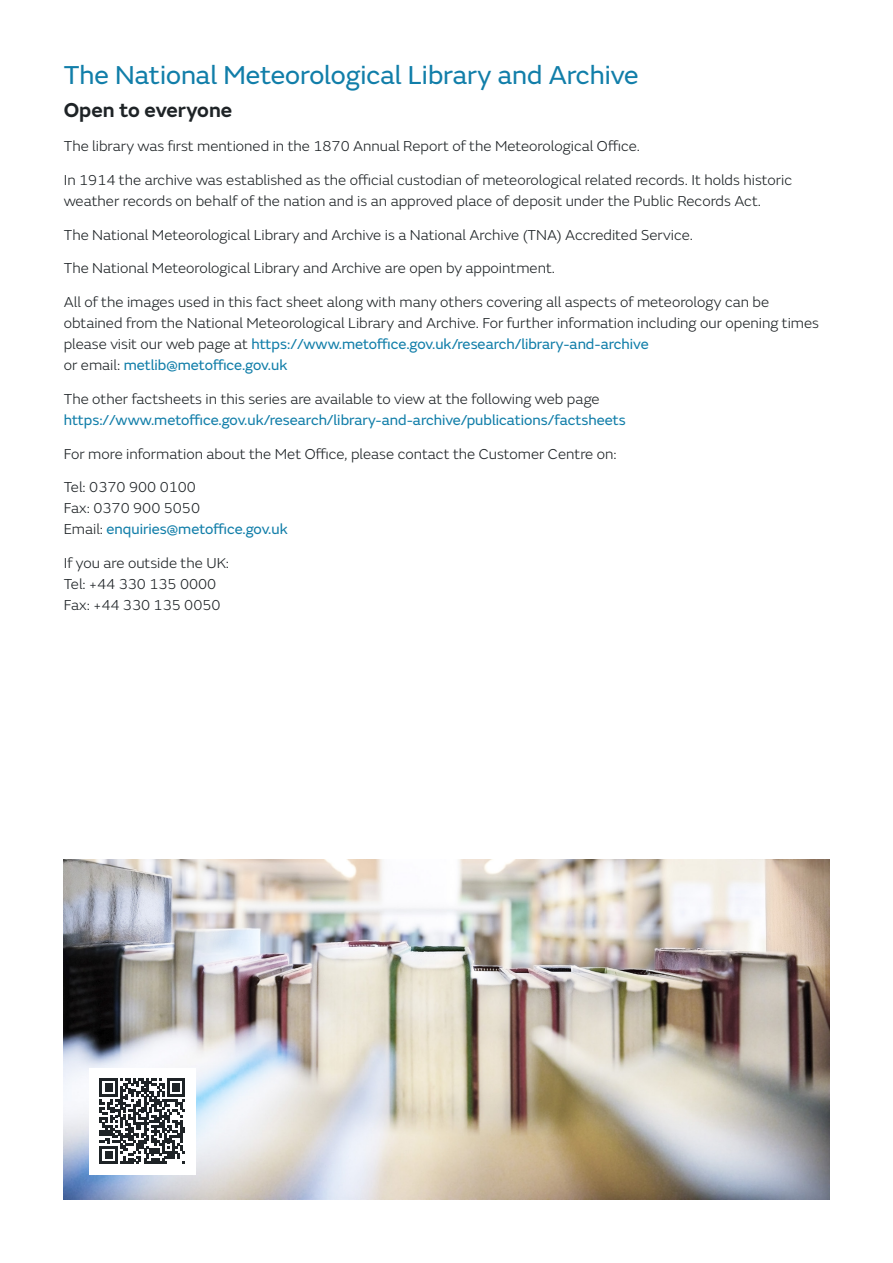
<style>
.page{position:relative;width:893px;height:1263px;background:#fff}
.page>*{position:absolute;margin:0;border:0;box-sizing:border-box;transform-origin:0 0}
.t1{font:27px "FS Emeric";color:#117ea9}
.t2{font:600 21px "FS Emeric";color:#1e2326}
.t3{font:300 15px/21px "FS Emeric";color:#1e2326}
.t4{font:15px "FS Emeric";color:#117ea9}
.s1{font-weight:400;color:#117ea9}
</style>
<div class="page">
<img style="left:64px;top:860px;width:765px;height:339px">
<div style="left:89px;top:1068px;width:107px;height:106px;background:#fff"></div>
<svg style="left:100px;top:1078px;width:85px;height:86px"></svg>
<h1 class="t1" style="left:64px;top:55px;width:576px">The National Meteorological Library and Archive</h1>
<h2 class="t2" style="left:64px;top:94px;width:170px">Open to everyone</h2>
<p class="t3" style="left:64px;top:135px;width:578px">The library was first mentioned in the 1870 Annual Report of the Meteorological Office.</p>
<p class="t3" style="left:64px;top:169px;width:730px">In 1914 the archive was established as the official custodian of meteorological related records. It holds historic weather records on behalf of the nation and is an approved place of deposit under the Public Records Act.</p>
<p class="t3" style="left:64px;top:223px;width:631px">The National Meteorological Library and Archive is a National Archive (TNA) Accredited Service.</p>
<p class="t3" style="left:64px;top:257px;width:493px">The National Meteorological Library and Archive are open by appointment.</p>
<p class="t3" style="left:64px;top:291px;width:757px">All of the images used in this fact sheet along with many others covering all aspects of meteorology can be obtained from the National Meteorological Library and Archive. For further information including our opening times please visit our web page at <span class="s1">https://www.metoffice.gov.uk/research/library-and-archive<br></span>or email: <span class="s1">metlib@metoffice.gov.uk</span></p>
<p class="t3" style="left:64px;top:388px;width:537px">The other factsheets in this series are available to view at the following web page</p>
<p class="t4" style="left:64px;top:409px;width:563px">https://www.metoffice.gov.uk/research/library-and-archive/publications/factsheets</p>
<p class="t3" style="left:64px;top:442px;width:554px">For more information about the Met Office, please contact the Customer Centre on:</p>
<p class="t3" style="left:64px;top:476px;width:225px">Tel: 0370 900 0100<br>Fax: 0370 900 5050<br>Email: <span class="s1">enquiries@metoffice.gov.uk</span></p>
<p class="t3" style="left:64px;top:552px;width:167px">If you are outside the UK:<br>Tel: +44 330 135 0000<br>Fax: +44 330 135 0050</p>
</div>
